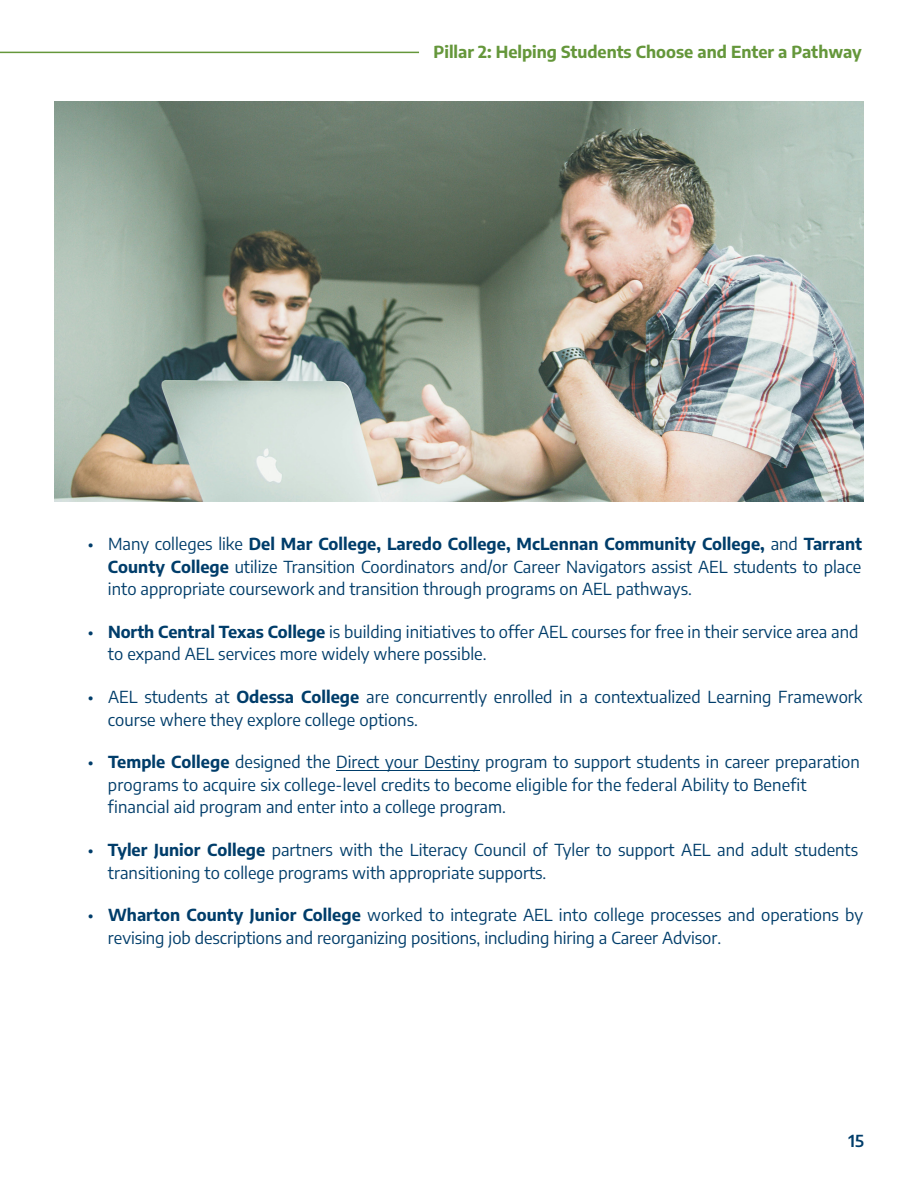
<style>
.page{position:relative;width:918px;height:1188px;background:#fff}
.page>*{position:absolute;margin:0;border:0;box-sizing:border-box;transform-origin:0 0}
.t1{font:16.5px/22.5px "Encode Sans";color:#003d6a}
.t2{font:700 16.5px "Encode Sans";color:#65973b}
.t3{font:600 16.5px "Encode Sans";color:#003d6a}
.s1{font-weight:700}
</style>
<div class="page">
<hr style="left:0;top:52px;width:419px;height:1px;background:#65973b">
<img style="left:54px;top:101px;width:810px;height:401px">
<hr style="left:336px;top:770px;width:144px;height:1px;background:#003d6a">
<p class="t2" style="left:434px;top:41px;width:430px">Pillar 2: Helping Students Choose and Enter a Pathway</p>
<p class="t1" style="left:108px;top:532px;width:756px;text-align:justify;text-indent:-20px">• Many colleges like <span class="s1">Del Mar College, Laredo College, McLennan Community College,</span> and <span class="s1">Tarrant County College</span> utilize Transition Coordinators and/or Career Navigators assist AEL students to place into appropriate coursework and transition through programs on AEL pathways.</p>
<p class="t1" style="left:108px;top:620px;width:752px;text-indent:-20px">• <span class="s1">North Central Texas College</span> is building initiatives to offer AEL courses for free in their service area and to expand AEL services more widely where possible.</p>
<p class="t1" style="left:108px;top:685px;width:756px;text-indent:-20px">• AEL students at <span class="s1">Odessa College</span> are concurrently enrolled in a contextualized Learning Framework course where they explore college options.</p>
<p class="t1" style="left:108px;top:750px;width:753px;text-indent:-20px">• <span class="s1">Temple College</span> designed the Direct your Destiny program to support students in career preparation programs to acquire six college-level credits to become eligible for the federal Ability to Benefit financial aid program and enter into a college program.</p>
<p class="t1" style="left:108px;top:838px;width:752px;text-indent:-20px">• <span class="s1">Tyler Junior College</span> partners with the Literacy Council of Tyler to support AEL and adult students transitioning to college programs with appropriate supports.</p>
<p class="t1" style="left:108px;top:903px;width:757px;text-indent:-20px">• <span class="s1">Wharton County Junior College</span> worked to integrate AEL into college processes and operations by revising job descriptions and reorganizing positions, including hiring a Career Advisor.</p>
<p class="t3" style="left:848px;top:1130px;width:17px">15</p>
</div>
